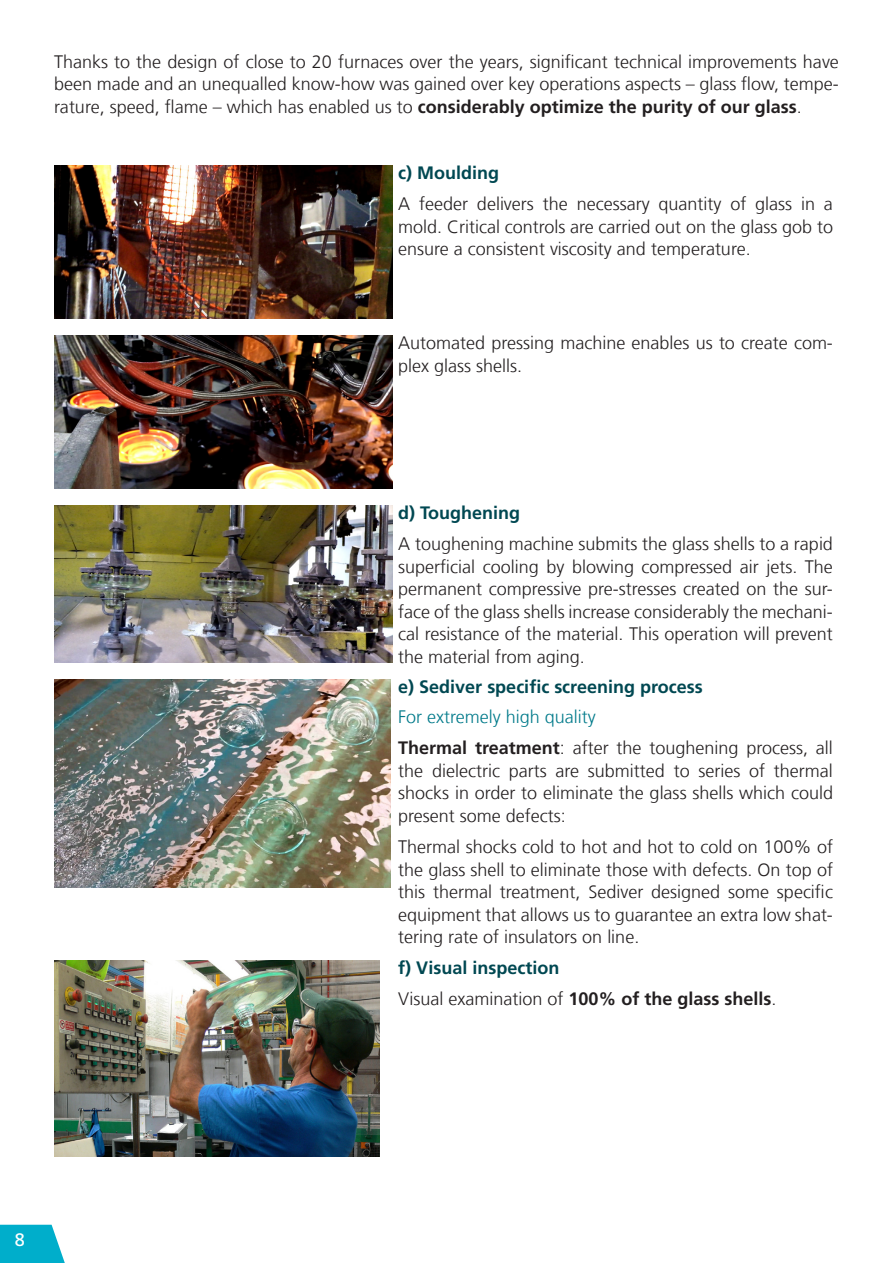
<style>
.page{position:relative;width:893px;height:1263px;background:#fff}
.page>*{position:absolute;margin:0;border:0;box-sizing:border-box;transform-origin:0 0}
.t1{font:300 18px/22.5px "Frutiger LT Com";color:#231f20;text-align:justify}
.sous-titre02{font:700 18px "Frutiger LT Com";color:#004852}
.sous-titre03{font:300 18px "Frutiger LT Com";color:#007a8a}
.t2{font:18px "Frutiger LT Com";color:#fff}
.s1{font-weight:700}
</style>
<div class="page">
<svg style="left:0;top:1225px;width:65px;height:38px;background:#1ab6d0"></svg>
<img style="left:54px;top:166px;width:338px;height:153px">
<img style="left:54px;top:336px;width:338px;height:153px">
<img style="left:54px;top:506px;width:338px;height:157px">
<img style="left:54px;top:680px;width:337px;height:207px">
<img style="left:54px;top:960px;width:325px;height:196px">
<p class="t1" style="left:54px;top:50px;width:786px">Thanks to the design of close to 20 furnaces over the years, significant technical improvements have been made and an unequalled know-how was gained over key operations aspects – glass flow, tempe&shy;rature, speed, flame – which has enabled us to <span class="s1">considerably optimize the purity of our glass</span>.</p>
<p class="sous-titre02" style="left:398px;top:162px;width:102px">c) Moulding</p>
<p class="t1" style="left:398px;top:193px;width:436px">A feeder delivers the necessary quantity of glass in a mold. Critical controls are carried out on the glass gob to ensure a consistent viscosity and temperature.</p>
<p class="t1" style="left:398px;top:332px;width:436px">Automated pressing machine enables us to create com&shy;plex glass shells.</p>
<p class="sous-titre02" style="left:398px;top:502px;width:124px">d) Toughening</p>
<p class="t1" style="left:398px;top:533px;width:436px">A toughening machine submits the glass shells to a rapid superficial cooling by blowing compressed air jets. The permanent compressive pre-stresses created on the sur&shy;face of the glass shells increase considerably the mechani&shy;cal resistance of the material. This operation will prevent the material from aging.</p>
<p class="sous-titre02" style="left:398px;top:676px;width:306px">e) Sediver specific screening process</p>
<p class="sous-titre03" style="left:398px;top:707px;width:199px">For extremely high quality</p>
<p class="t1" style="left:398px;top:737px;width:436px"><span class="s1">Thermal treatment</span>: after the toughening process, all the dielectric parts are submitted to series of thermal shocks in order to eliminate the glass shells which could present some defects:</p>
<p class="t1" style="left:398px;top:836px;width:436px">Thermal shocks cold to hot and hot to cold on 100% of the glass shell to eliminate those with defects. On top of this thermal treatment, Sediver designed some specific equipment that allows us to guarantee an extra low shat&shy;tering rate of insulators on line.</p>
<p class="sous-titre02" style="left:398px;top:957px;width:163px">f) Visual inspection</p>
<p class="t1" style="left:398px;top:987px;width:380px">Visual examination of <span class="s1">100% of the glass shells</span>.</p>
<p class="t2" style="left:15px;top:1229px;width:12px">8</p>
</div>
